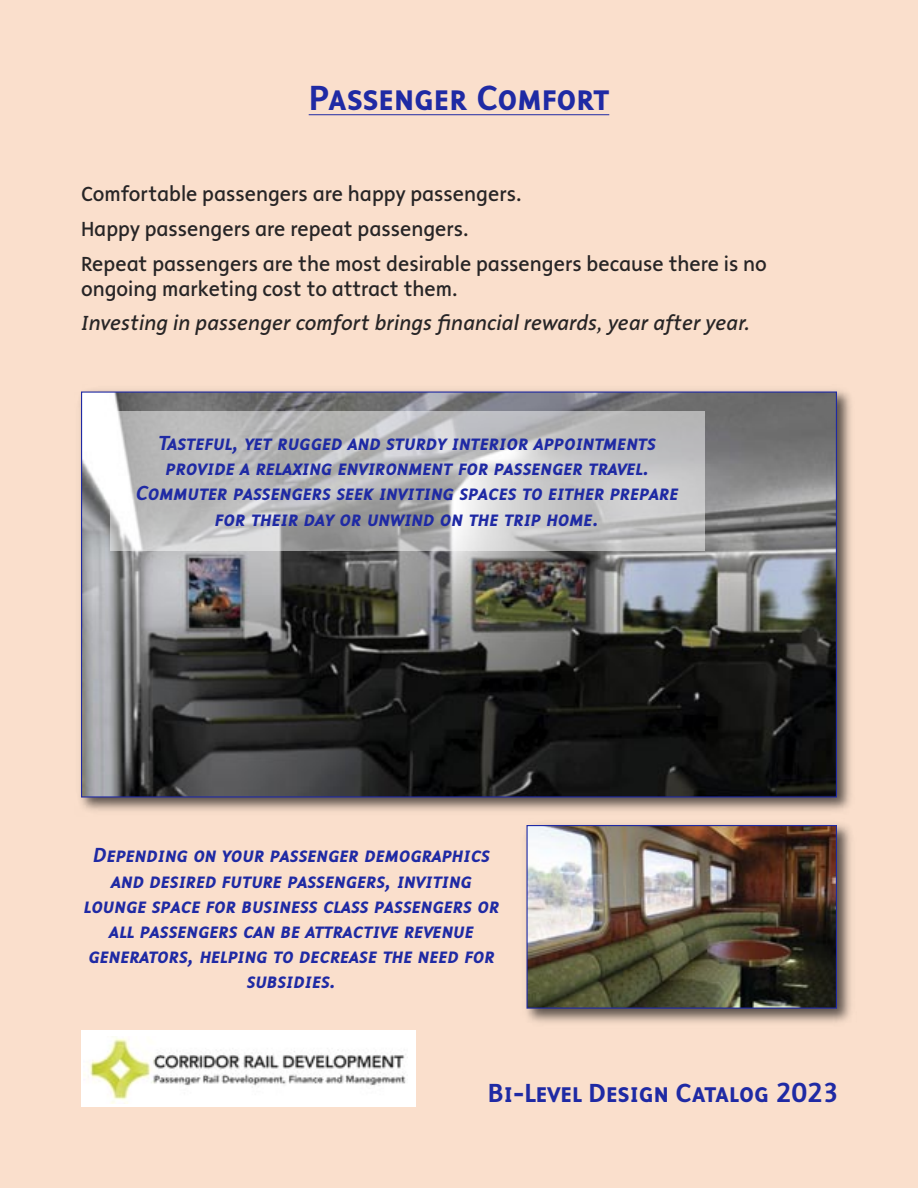
<style>
.page{position:relative;width:918px;height:1188px;background:#fadfcc}
.page>*{position:absolute;margin:0;border:0;box-sizing:border-box;transform-origin:0 0}
.t1{font:500 36px "Malcom Expert";color:#1f2aa4}
.t2{font:500 27px "Malcom Expert";color:#1f2aa4}
.t3{font:italic 500 21px/25.2px "Malcom Expert";color:#1f2aa4;text-align:center}
.t4{font:21px/25.2px "Malcom";color:#272526}
.t5{font:italic 21px "Malcom";color:#272526}
</style>
<div class="page">
<div style="left:81px;top:1030px;width:335px;height:77px;background:#fff"></div>
<img style="left:84px;top:1036px;width:324px;height:68px">
<hr style="left:309px;top:114px;width:300px;height:1px;background:#1f2aa4">
<img style="left:80px;top:389px;width:771px;height:422px">
<img style="left:83px;top:394px;width:752px;height:402px">
<div style="left:110px;top:412px;width:594px;height:139px;background:#fff;opacity:.5"></div>
<img style="left:526px;top:823px;width:325px;height:200px">
<img style="left:528px;top:827px;width:307px;height:180px">
<div style="left:526px;top:825px;width:311px;height:184px;border:1px solid #1f2aa4"></div>
<p class="t1" style="left:309px;top:76px;width:302px">Passenger Comfort</p>
<p class="t4" style="left:81px;top:183px;width:443px">Comfortable passengers are happy passengers.</p>
<p class="t4" style="left:81px;top:218px;width:390px">Happy passengers are repeat passengers.</p>
<p class="t4" style="left:81px;top:253px;width:688px">Repeat passengers are the most desirable passengers because there is no ongoing marketing cost to attract them.</p>
<p class="t5" style="left:81px;top:314px;width:671px">Investing in passenger comfort brings financial rewards, year after year.</p>
<p class="t3" style="left:136px;top:430px;width:544px">Tasteful, yet rugged and sturdy interior appointments provide a relaxing environment for passenger travel.<br>Commuter passengers seek inviting spaces to either prepare for their day or unwind on the trip home.</p>
<p class="t3" style="left:84px;top:843px;width:417px">Depending on your passenger demographics and desired future passengers, inviting lounge space for business class passengers or all passengers can be attractive revenue generators, helping to decrease the need for subsidies.</p>
<p class="t2" style="left:488px;top:1077px;width:352px">Bi-Level Design Catalog 2023</p>
</div>
